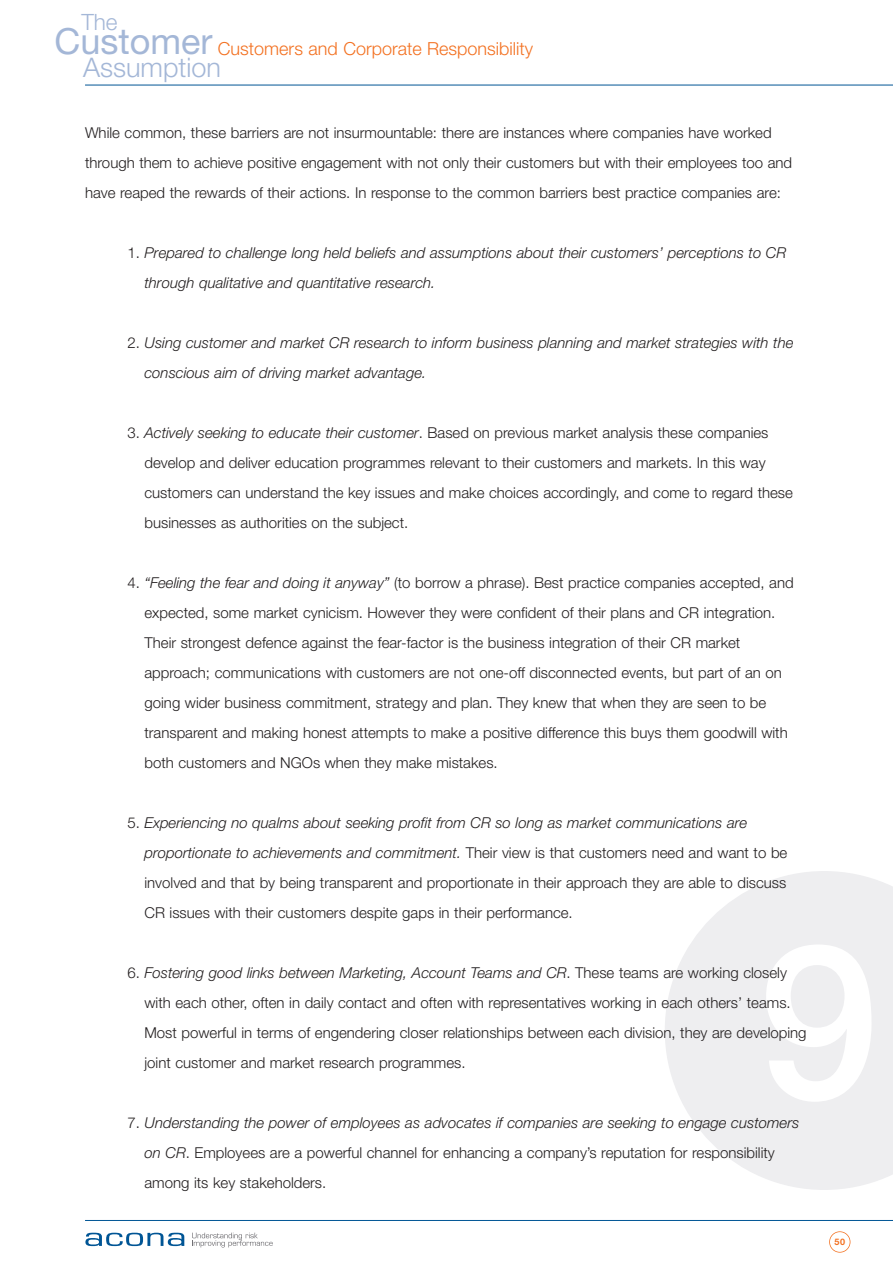
<style>
.page{position:relative;width:893px;height:1263px;background:#fff}
.page>*{position:absolute;margin:0;border:0;box-sizing:border-box;transform-origin:0 0}
.t1{font:36px "Helvetica Neue";color:#a4b7d7}
.t2{font:300 27px "Helvetica Neue";color:#a4b7d7}
.t3{font:300 22.5px "Helvetica Neue";color:#a4b7d7}
.t4{font:300 18px "Helvetica Neue";color:#f37121}
.t5{font:300 15px/30px "Helvetica Neue";color:#231f20}
.t6{font:italic 300 15px/30px "Helvetica Neue";color:#231f20}
.t7{font:700 9px "Helvetica Neue";color:#f37121}
.s1{font-style:normal}
.s2{font-style:italic}
</style>
<div class="page">
<svg style="left:665px;top:871px;width:228px;height:319px;fill:#eeeef0"></svg>
<hr style="left:85px;top:85px;width:808px;height:1px;background:#005595">
<hr style="left:85px;top:1220px;width:808px;height:1px;background:#005595">
<svg style="left:85px;top:1233px;width:99px;height:13px"></svg>
<svg style="left:192px;top:1233px;width:81px;height:14px"></svg>
<div style="left:829px;top:1231px;width:21px;height:21px;border:2px solid #f37121;border-radius:50%"></div>
<h3 class="t3" style="left:81px;top:14px;width:38px">The</h3>
<h1 class="t1" style="left:55px;top:29px;width:160px">Customer</h1>
<h2 class="t2" style="left:83px;top:58px;width:139px">Assumption</h2>
<p class="t4" style="left:218px;top:42px;width:317px">Customers and Corporate Responsibility</p>
<p class="t5" style="left:85px;top:119px;width:709px">While common, these barriers are not insurmountable: there are instances where companies have worked through them to achieve positive engagement with not only their customers but with their employees too and have reaped the rewards of their actions. In response to the common barriers best practice companies are:</p>
<p class="t6" style="left:144px;top:239px;width:643px;text-indent:-17px"><span class="s1">1.</span> Prepared to challenge long held beliefs and assumptions about their customers’ perceptions to CR through qualitative and quantitative research.</p>
<p class="t6" style="left:144px;top:329px;width:651px;text-indent:-17px"><span class="s1">2.</span> Using customer and market CR research to inform business planning and market strategies with the conscious aim of driving market advantage.</p>
<p class="t5" style="left:144px;top:419px;width:650px;text-indent:-17px">3. <span class="s2">Actively seeking to educate their customer</span>. Based on previous market analysis these companies develop and deliver education programmes relevant to their customers and markets. In this way customers can understand the key issues and make choices accordingly, and come to regard these businesses as authorities on the subject.</p>
<p class="t5" style="left:144px;top:569px;width:651px;text-indent:-17px">4. <span class="s2">“Feeling the fear and doing it anyway”</span> (to borrow a phrase). Best practice companies accepted, and expected, some market cynicism. However they were confident of their plans and CR integration.<br>Their strongest defence against the fear-factor is the business integration of their CR market approach; communications with customers are not one-off disconnected events, but part of an on going wider business commitment, strategy and plan. They knew that when they are seen to be transparent and making honest attempts to make a positive difference this buys them goodwill with both customers and NGOs when they make mistakes.</p>
<p class="t5" style="left:144px;top:809px;width:644px;text-indent:-17px">5. <span class="s2">Experiencing no qualms about seeking profit from CR so long as market communications are proportionate to achievements and commitment.</span> Their view is that customers need and want to be involved and that by being transparent and proportionate in their approach they are able to discuss CR issues with their customers despite gaps in their performance.</p>
<p class="t5" style="left:144px;top:959px;width:664px;text-indent:-17px">6. <span class="s2">Fostering good links between Marketing, Account Teams and CR</span>. These teams are working closely with each other, often in daily contact and often with representatives working in each others’ teams.<br>Most powerful in terms of engendering closer relationships between each division, they are developing joint customer and market research programmes.</p>
<p class="t5" style="left:144px;top:1109px;width:656px;text-indent:-17px">7. <span class="s2">Understanding the power of employees as advocates if companies are seeking to engage customers on CR</span>. Employees are a powerful channel for enhancing a company’s reputation for responsibility among its key stakeholders.</p>
<p class="t7" style="left:835px;top:1238px;width:12px">50</p>
</div>
